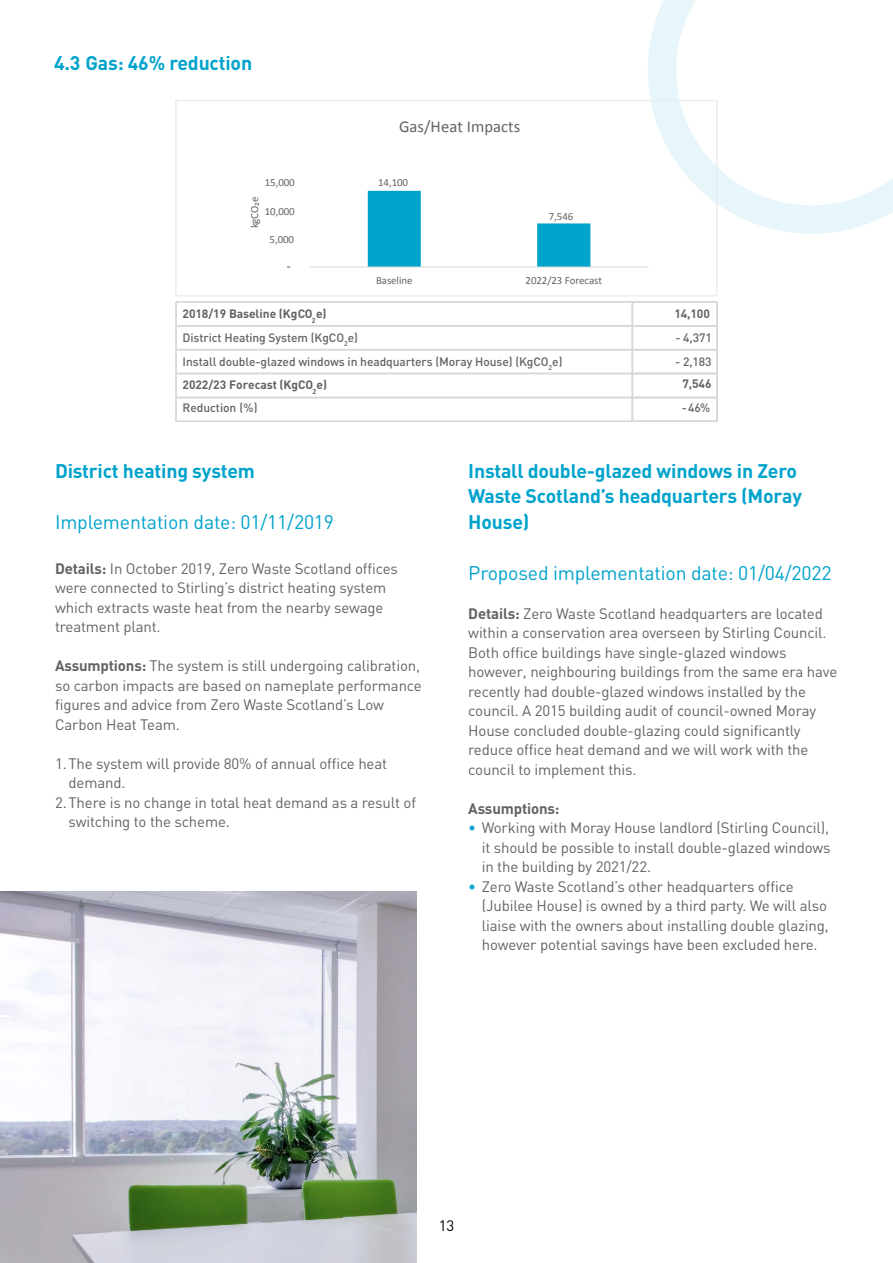
<style>
.page{position:relative;width:893px;height:1263px;background:#fff}
.page>*{position:absolute;margin:0;border:0;box-sizing:border-box;transform-origin:0 0}
.t1{font:700 19.5px/25.5px "DIN";letter-spacing:-.01em;color:#00a3cc}
.t2{font:19.5px "DIN";letter-spacing:-.01em;color:#00a3cc}
.t3{font:16.65px "Calibri";letter-spacing:.005em;color:#646363}
.t4{font:15px/19.5px "DIN";letter-spacing:-.01em;color:#646363}
.t5{font:700 15px "DIN";letter-spacing:-.01em;color:#646363}
.t6{font:15px "DIN";color:#000}
.t7{font:500 12px "DIN";letter-spacing:-.005em;color:#646363}
.t8{font:700 12px "DIN";letter-spacing:-.01em;color:#646363}
.t9{font:10.95px "Calibri";letter-spacing:-.005em;color:#646363}
.t10{font:500 10.95px "DIN";color:#646363}
.s1{font-weight:700}
.s2{color:#00a3cc}
</style>
<div class="page">
<div style="left:176px;top:302px;width:457px;height:24px;border:1px solid #d9d9d9"></div>
<div style="left:176px;top:301px;width:456px;height:1px;border:1px solid #d9d9d9"></div>
<div style="left:175px;top:302px;width:2px;height:24px;border:1px solid #d9d9d9"></div>
<div style="left:716px;top:302px;width:2px;height:24px;border:1px solid #d9d9d9"></div>
<div style="left:176px;top:325px;width:456px;height:2px;border:1px solid #d9d9d9"></div>
<div style="left:175px;top:326px;width:2px;height:24px;border:1px solid #d9d9d9"></div>
<div style="left:716px;top:326px;width:2px;height:24px;border:1px solid #d9d9d9"></div>
<div style="left:176px;top:350px;width:457px;height:24px;border:1px solid #d9d9d9"></div>
<div style="left:176px;top:349px;width:456px;height:1px;border:1px solid #d9d9d9"></div>
<div style="left:175px;top:349px;width:2px;height:25px;border:1px solid #d9d9d9"></div>
<div style="left:716px;top:349px;width:2px;height:25px;border:1px solid #d9d9d9"></div>
<div style="left:176px;top:373px;width:457px;height:25px;border:1px solid #d9d9d9"></div>
<div style="left:176px;top:373px;width:456px;height:1px;border:1px solid #d9d9d9"></div>
<div style="left:175px;top:373px;width:2px;height:25px;border:1px solid #d9d9d9"></div>
<div style="left:716px;top:373px;width:2px;height:25px;border:1px solid #d9d9d9"></div>
<div style="left:176px;top:397px;width:457px;height:25px;border:1px solid #d9d9d9"></div>
<div style="left:176px;top:397px;width:456px;height:1px;border:1px solid #d9d9d9"></div>
<div style="left:175px;top:397px;width:2px;height:24px;border:1px solid #d9d9d9"></div>
<div style="left:176px;top:420px;width:456px;height:2px;border:1px solid #d9d9d9"></div>
<svg style="left:631px;top:301px;width:86px;height:121px"></svg>
<div style="left:632px;top:420px;width:85px;height:2px;border:1px solid #d9d9d9"></div>
<div style="left:716px;top:397px;width:2px;height:24px;border:1px solid #d9d9d9"></div>
<svg style="left:368px;top:191px;width:222px;height:76px"></svg>
<hr style="left:310px;top:267px;width:338px;height:1px;background:#d9d9d9">
<svg style="left:648px;top:0;width:245px;height:234px"></svg>
<div style="left:175px;top:100px;width:543px;height:197px;border:2px solid #ededed"></div>
<img style="left:0;top:891px;width:417px;height:372px">
<h1 class="t1" style="left:54px;top:50px;width:200px">4.3 Gas: 46% reduction</h1>
<p class="t9" style="left:265px;top:174px;width:31px">15,000</p>
<p class="t9" style="left:247px;top:228px;width:33px;rotate:-90deg">kgCO₂e</p>
<p class="t9" style="left:265px;top:203px;width:31px">10,000</p>
<p class="t9" style="left:270px;top:232px;width:26px">5,000</p>
<p class="t10" style="left:287px;top:259px;width:6px">-</p>
<p class="t3" style="left:399px;top:115px;width:123px">Gas/Heat Impacts</p>
<p class="t9" style="left:378px;top:175px;width:31px">14,100</p>
<p class="t9" style="left:549px;top:209px;width:26px">7,546</p>
<p class="t9" style="left:376px;top:273px;width:38px">Baseline</p>
<p class="t9" style="left:525px;top:273px;width:78px">2022/23 Forecast</p>
<p class="t8" style="left:183px;top:305px;width:145px">2018/19 Baseline (KgCO<sub>2</sub>e)</p>
<p class="t8" style="left:674px;top:305px;width:37px">14,100</p>
<p class="t7" style="left:183px;top:330px;width:177px">District Heating System (KgCO<sub>2</sub>e)</p>
<p class="t7" style="left:675px;top:330px;width:38px">- 4,371</p>
<p class="t7" style="left:675px;top:353px;width:38px">- 2,183</p>
<p class="t8" style="left:183px;top:377px;width:146px">2022/23 Forecast (KgCO<sub>2</sub>e)</p>
<p class="t8" style="left:682px;top:376px;width:31px">7,546</p>
<p class="t7" style="left:183px;top:400px;width:76px">Reduction (%)</p>
<p class="t7" style="left:682px;top:400px;width:30px">-46%</p>
<p class="t7" style="left:183px;top:353px;width:381px">Install double-glazed windows in headquarters (Moray House) (KgCO<sub>2</sub>e)</p>
<h1 class="t1" style="left:55px;top:457px;width:201px">District heating system</h1>
<h1 class="t2" style="left:55px;top:509px;width:281px">Implementation date: 01/11/2019</h1>
<p class="t4" style="left:55px;top:558px;width:344px"><span class="s1">Details:</span> In October 2019, Zero Waste Scotland offices were connected to Stirling’s district heating system which extracts waste heat from the nearby sewage treatment plant.</p>
<p class="t4" style="left:55px;top:656px;width:368px"><span class="s1">Assumptions:</span> The system is still undergoing calibration, so carbon impacts are based on nameplate performance figures and advice from Zero Waste Scotland’s Low Carbon Heat Team.</p>
<p class="t4" style="left:55px;top:753px;width:334px">1.The system will provide 80% of annual office heat</p>
<p class="t4" style="left:69px;top:773px;width:58px">demand.</p>
<p class="t4" style="left:55px;top:792px;width:363px">2.There is no change in total heat demand as a result of</p>
<p class="t4" style="left:69px;top:812px;width:163px">switching to the scheme.</p>
<h1 class="t1" style="left:468px;top:457px;width:335px">Install double-glazed windows in Zero<br>Waste Scotland’s headquarters (Moray<br>House)</h1>
<h1 class="t2" style="left:468px;top:560px;width:365px">Proposed implementation date: 01/04/2022</h1>
<p class="t4" style="left:468px;top:603px;width:370px"><span class="s1">Details:</span> Zero Waste Scotland headquarters are located within a conservation area overseen by Stirling Council.<br>Both office buildings have single-glazed windows however, neighbouring buildings from the same era have recently had double-glazed windows installed by the council. A 2015 building audit of council-owned Moray House concluded double-glazing could significantly reduce office heat demand and we will work with the council to implement this.</p>
<p class="t5" style="left:468px;top:798px;width:93px">Assumptions:</p>
<p class="t4" style="left:482px;top:818px;width:350px;text-align:justify;text-indent:-14px"><span class="s2">•</span> Working with Moray House landlord (Stirling Council), it should be possible to install double-glazed windows in the building by 2021/22.</p>
<p class="t4" style="left:482px;top:876px;width:348px;text-indent:-14px"><span class="s2">•</span> Zero Waste Scotland’s other headquarters office (Jubilee House) is owned by a third party. We will also liaise with the owners about installing double glazing, however potential savings have been excluded here.</p>
<p class="t6" style="left:439px;top:1216px;width:17px">13</p>
</div>
